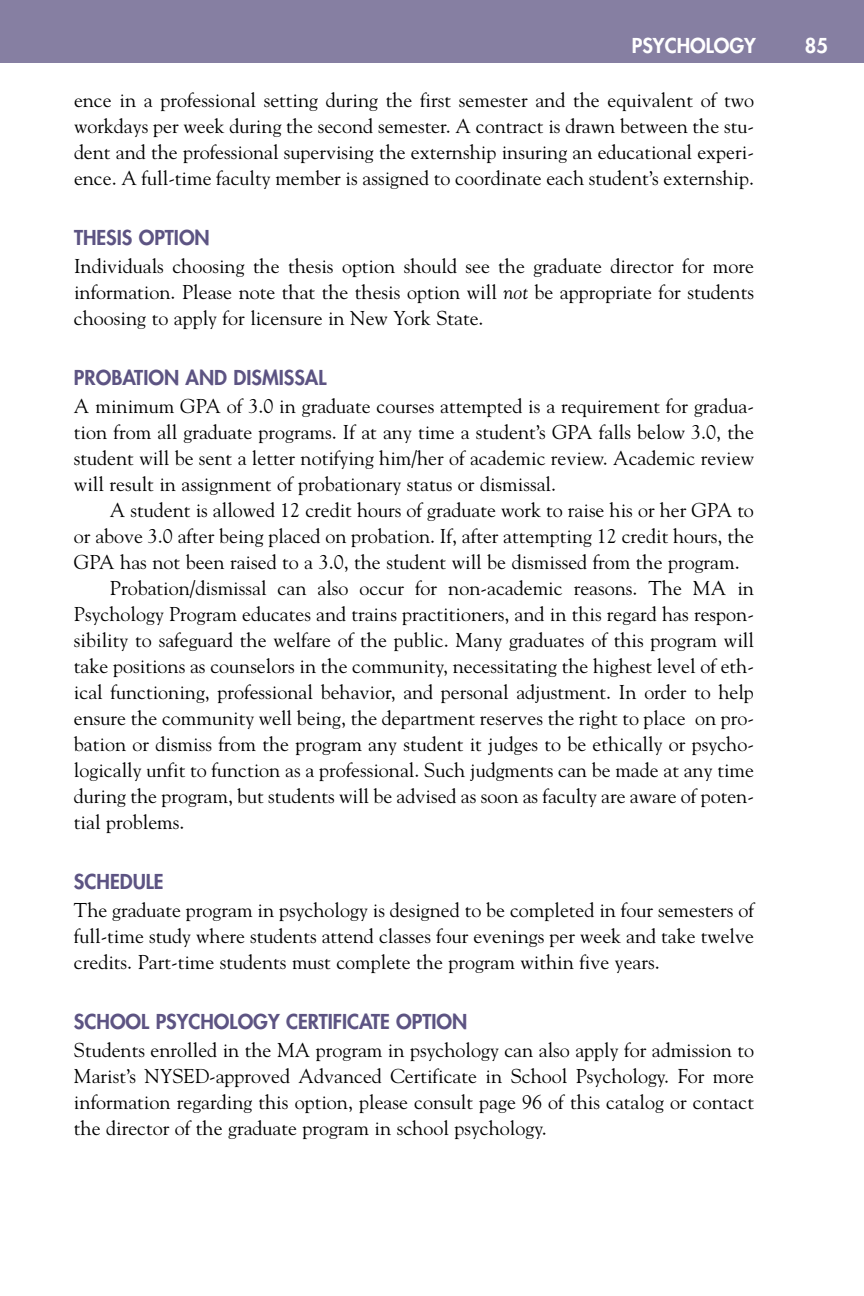
<style>
.page{position:relative;width:864px;height:1296px;background:#fff}
.page>*{position:absolute;margin:0;border:0;box-sizing:border-box;transform-origin:0 0}
.t1{font:20px/26px "Goudy";color:#000;text-align:justify}
.t2{font:800 20px "Futura";color:#5d5483}
.t3{font:800 20px "Futura";color:#fff}
.s1{font-style:italic}
</style>
<div class="page">
<div style="left:0;top:0;width:864px;height:63px;background:#867fa2"></div>
<p class="t3" style="left:632px;top:36px;width:126px">PSYCHOLOGY</p>
<p class="t3" style="left:805px;top:36px;width:25px">85</p>
<p class="t1" style="left:74px;top:89px;width:682px">ence in a professional setting during the first semester and the equivalent of two workdays per week during the second semester. A contract is drawn between the stu&shy;dent and the professional supervising the externship insuring an educational experi&shy;ence. A full-time faculty member is assigned to coordinate each student’s externship.</p>
<p class="t2" style="left:74px;top:228px;width:137px">THESIS OPTION</p>
<p class="t1" style="left:74px;top:255px;width:682px">Individuals choosing the thesis option should see the graduate director for more information. Please note that the thesis option will <span class="s1">not</span> be appropriate for students choosing to apply for licensure in New York State.</p>
<p class="t2" style="left:74px;top:368px;width:254px">PROBATION AND DISMISSAL</p>
<p class="t1" style="left:74px;top:395px;width:682px">A minimum GPA of 3.0 in graduate courses attempted is a requirement for gradua&shy;tion from all graduate programs. If at any time a student’s GPA falls below 3.0, the student will be sent a letter notifying him/her of academic review. Academic review will result in assignment of probationary status or dismissal.</p>
<p class="t1" style="left:110px;top:499px;width:645px">A student is allowed 12 credit hours of graduate work to raise his or her GPA to</p>
<p class="t1" style="left:74px;top:525px;width:682px">or above 3.0 after being placed on probation. If, after attempting 12 credit hours, the</p>
<p class="t1" style="left:74px;top:551px;width:667px">GPA has not been raised to a 3.0, the student will be dismissed from the program.</p>
<p class="t1" style="left:110px;top:577px;width:646px">Probation/dismissal can also occur for non-academic reasons. The MA in</p>
<p class="t1" style="left:74px;top:603px;width:682px">Psychology Program educates and trains practitioners, and in this regard has respon-</p>
<p class="t1" style="left:74px;top:629px;width:682px">sibility to safeguard the welfare of the public. Many graduates of this program will</p>
<p class="t1" style="left:74px;top:655px;width:682px">take positions as counselors in the community, necessitating the highest level of eth-</p>
<p class="t1" style="left:74px;top:681px;width:682px">ical functioning, professional behavior, and personal adjustment. In order to help</p>
<p class="t1" style="left:74px;top:707px;width:682px">ensure the community well being, the department reserves the right to place on pro-</p>
<p class="t1" style="left:74px;top:733px;width:682px">bation or dismiss from the program any student it judges to be ethically or psycho-</p>
<p class="t1" style="left:74px;top:759px;width:682px">logically unfit to function as a professional. Such judgments can be made at any time</p>
<p class="t1" style="left:74px;top:785px;width:682px">during the program, but students will be advised as soon as faculty are aware of poten-</p>
<p class="t1" style="left:74px;top:811px;width:112px">tial problems.</p>
<p class="t2" style="left:74px;top:872px;width:91px">SCHEDULE</p>
<p class="t1" style="left:74px;top:899px;width:682px">The graduate program in psychology is designed to be completed in four semesters of full-time study where students attend classes four evenings per week and take twelve credits. Part-time students must complete the program within five years.</p>
<p class="t2" style="left:74px;top:1012px;width:395px">SCHOOL PSYCHOLOGY CERTIFICATE OPTION</p>
<p class="t1" style="left:74px;top:1039px;width:682px">Students enrolled in the MA program in psychology can also apply for admission to Marist’s NYSED-approved Advanced Certificate in School Psychology. For more information regarding this option, please consult page 96 of this catalog or contact the director of the graduate program in school psychology.</p>
</div>
